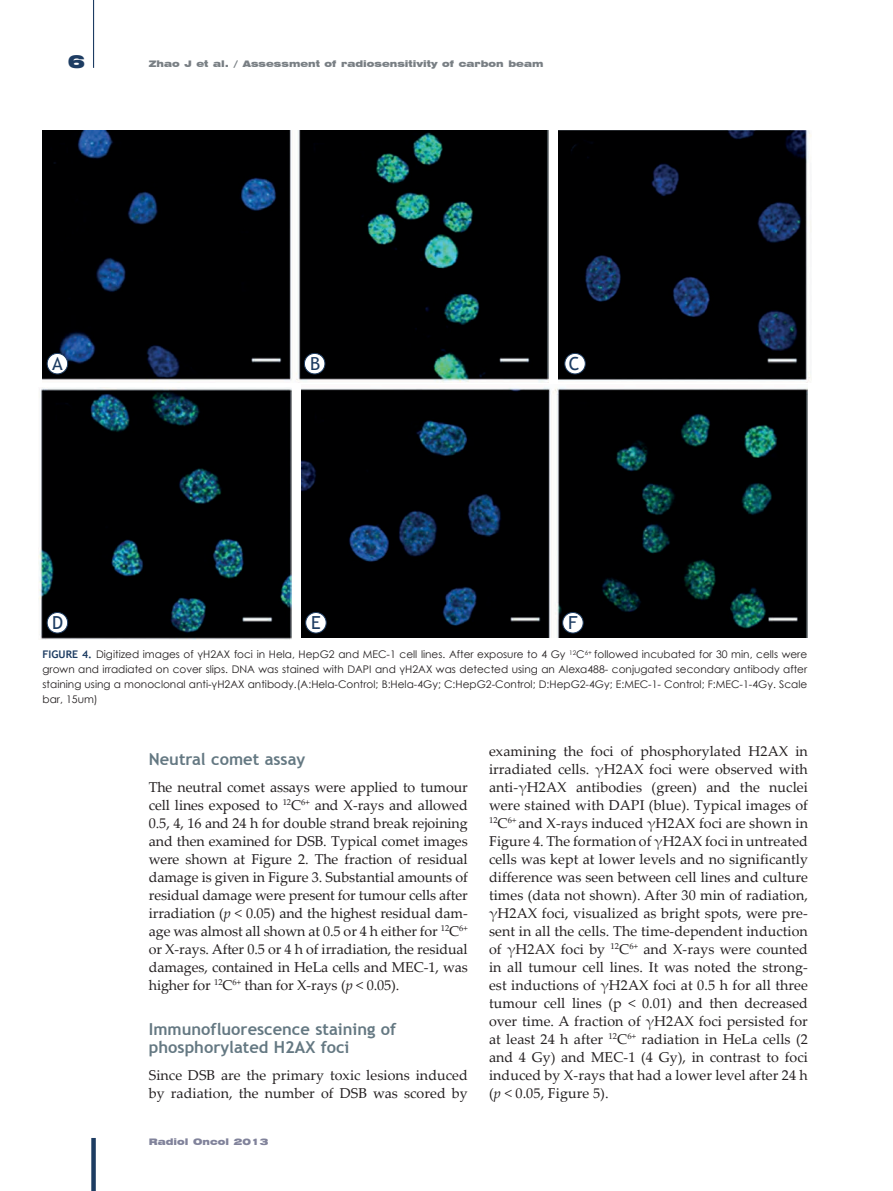
<style>
.page{position:relative;width:893px;height:1191px;background:#fff}
.page>*{position:absolute;margin:0;border:0;box-sizing:border-box;transform-origin:0 0}
.t1{font:18px "Trebuchet MS";color:#1d3c62}
.t2{font:900 expanded 18px "Swiss 721 BT";color:#1d3c62}
.t3{font:700 16.5px/18px "Trebuchet MS";color:#647882}
.t4{font:14.25px/18px "Palatino Linotype";letter-spacing:.005em;color:#231f20;text-align:justify}
.t5{font:10.5px/15px "Century Gothic";color:#231f20;text-align:justify}
.t6{font:900 expanded 9px "Swiss 721 BT";color:#797f84}
.t7{font:900 expanded 9px "Swiss 721 BT";color:#81839b}
.s1{font-family:"Trebuchet MS";font-weight:700;color:#1d3c62}
.s2{font-style:italic}
</style>
<div class="page">
<div style="left:91px;top:1138px;width:5px;height:53px;background:#1d3c62"></div>
<hr style="left:93px;top:0;width:1px;height:68px;background:#1d3c62">
<img style="left:43px;top:131px;width:506px;height:252px">
<img style="left:301px;top:387px;width:506px;height:250px">
<img style="left:558px;top:131px;width:253px;height:252px">
<img style="left:38px;top:388px;width:253px;height:252px">
<div style="left:47px;top:353px;width:21px;height:21px;background:#fff;border-radius:50%"></div>
<div style="left:47px;top:353px;width:21px;height:21px;border:1px solid #1d3c62;border-radius:50%"></div>
<div style="left:304px;top:353px;width:21px;height:21px;background:#fff;border-radius:50%"></div>
<div style="left:304px;top:353px;width:21px;height:21px;border:1px solid #1d3c62;border-radius:50%"></div>
<div style="left:565px;top:353px;width:20px;height:21px;background:#fff;border-radius:50%"></div>
<div style="left:564px;top:353px;width:22px;height:21px;border:1px solid #1d3c62;border-radius:50%"></div>
<div style="left:47px;top:612px;width:21px;height:21px;background:#fff;border-radius:50%"></div>
<div style="left:47px;top:612px;width:21px;height:21px;border:1px solid #1d3c62;border-radius:50%"></div>
<div style="left:306px;top:612px;width:20px;height:21px;background:#fff;border-radius:50%"></div>
<div style="left:305px;top:612px;width:22px;height:21px;border:1px solid #1d3c62;border-radius:50%"></div>
<div style="left:563px;top:612px;width:20px;height:21px;background:#fff;border-radius:50%"></div>
<div style="left:562px;top:612px;width:21px;height:21px;border:1px solid #1d3c62;border-radius:50%"></div>
<p class="t2" style="left:68px;top:50px;width:19px">6</p>
<p class="t6" style="left:149px;top:58px;width:396px">Zhao J et al. / Assessment of radiosensitivity of carbon beam</p>
<p class="t1" style="left:52px;top:352px;width:12px">A</p>
<p class="t1" style="left:310px;top:353px;width:12px">B</p>
<p class="t1" style="left:569px;top:353px;width:12px">C</p>
<p class="t1" style="left:52px;top:612px;width:13px">D</p>
<p class="t1" style="left:311px;top:612px;width:11px">E</p>
<p class="t1" style="left:568px;top:612px;width:11px">F</p>
<p class="t5" style="left:43px;top:647px;width:766px"><span class="s1">FIGURE 4.</span> Digitized images of γH2AX foci in Hela, HepG2 and MEC-1 cell lines. After exposure to 4 Gy <sup>12</sup>C<sup>6+</sup> followed incubated for 30 min, cells were grown and irradiated on cover slips. DNA was stained with DAPI and γH2AX was detected using an Alexa488- conjugated secondary antibody after staining using a monoclonal anti-γH2AX antibody.(A:Hela-Control; B:Hela-4Gy; C:HepG2-Control; D:HepG2-4Gy; E:MEC-1- Control; F:MEC-1-4Gy. Scale bar, 15um)</p>
<p class="t3" style="left:149px;top:749px;width:158px">Neutral comet assay</p>
<p class="t4" style="left:149px;top:777px;width:320px">The neutral comet assays were applied to tumour cell lines exposed to <sup>12</sup>C<sup>6+</sup> and X-rays and allowed 0.5, 4, 16 and 24 h for double strand break rejoining and then examined for DSB. Typical comet images were shown at Figure 2. The fraction of residual damage is given in Figure 3. Substantial amounts of residual damage were present for tumour cells after irradiation (<span class="s2">p</span> &lt; 0.05) and the highest residual dam&shy;age was almost all shown at 0.5 or 4 h either for <sup>12</sup>C<sup>6+ </sup>or X-rays. After 0.5 or 4 h of irradiation, the residual damages, contained in HeLa cells and MEC-1, was higher for <sup>12</sup>C<sup>6+</sup> than for X-rays (<span class="s2">p</span> &lt; 0.05).</p>
<p class="t3" style="left:149px;top:1019px;width:249px">Immunofluorescence staining of phosphorylated H2AX foci</p>
<p class="t4" style="left:149px;top:1065px;width:320px">Since DSB are the primary toxic lesions induced by radiation, the number of DSB was scored by</p>
<p class="t7" style="left:149px;top:1136px;width:121px">Radiol Oncol 2013</p>
<p class="t4" style="left:489px;top:741px;width:320px">examining the foci of phosphorylated H2AX in irradiated cells. γH2AX foci were observed with anti-γH2AX antibodies (green) and the nuclei were stained with DAPI (blue). Typical images of <sup>12</sup>C<sup>6+</sup> and X-rays induced γH2AX foci are shown in Figure 4. The formation of γH2AX foci in untreated cells was kept at lower levels and no significantly difference was seen between cell lines and culture times (data not shown). After 30 min of radiation, γH2AX foci, visualized as bright spots, were pre&shy;sent in all the cells. The time-dependent induction of γH2AX foci by <sup>12</sup>C<sup>6+</sup> and X-rays were counted in all tumour cell lines. It was noted the strong&shy;est inductions of γH2AX foci at 0.5 h for all three tumour cell lines (p &lt; 0.01) and then decreased over time. A fraction of γH2AX foci persisted for at least 24 h after <sup>12</sup>C<sup>6+</sup> radiation in HeLa cells (2 and 4 Gy) and MEC-1 (4 Gy), in contrast to foci induced by X-rays that had a lower level after 24 h (<span class="s2">p</span> &lt; 0.05, Figure 5).</p>
</div>
